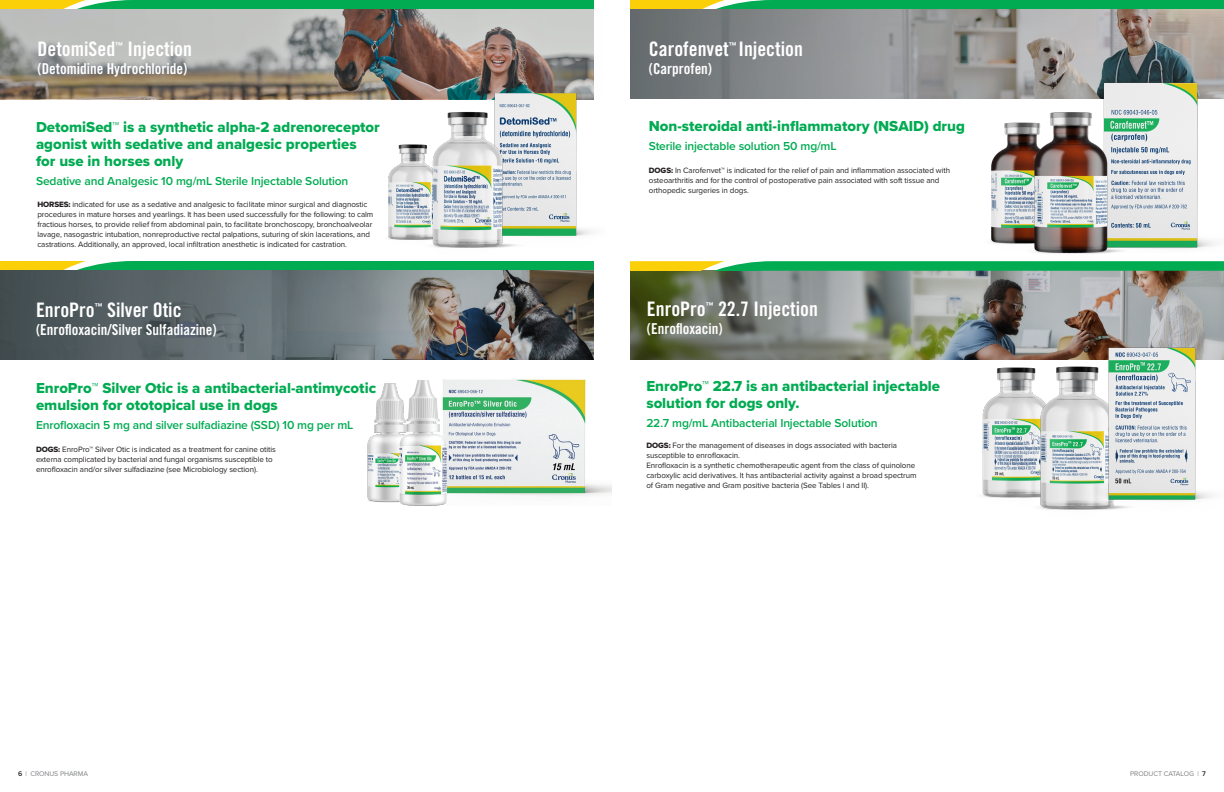
<style>
.page{position:relative;width:1224px;height:792px;background:#fff}
.page>*{position:absolute;margin:0;border:0;box-sizing:border-box;transform-origin:0 0}
.H1_Header{font:20px "Trade Gothic LT Pro Bd Cn 20";color:#fff}
.t1{font:15px/17px "Proxima Nova Extrabld";color:#00ab52}
.H1_Header-2{font:15px "Trade Gothic LT Pro Bd Cn 20";color:#fff}
.Subhead{font:600 12px "Proxima Nova";letter-spacing:-.01em;color:#00ab52}
.Body{font:8px/10px "Proxima Nova";letter-spacing:-.01em;color:#231f20}
.H1_Header-3{font:8px "Trade Gothic LT Pro Bd Cn 20";color:#fff}
.t2{font:7px "Proxima Nova";letter-spacing:-.01em;color:#808285}
.s1{font-family:"Proxima Nova Extrabld"}
.s2{font-weight:600;color:#231f20}
</style>
<div class="page">
<img style="left:630px;top:270px;width:594px;height:90px">
<img style="left:959px;top:357px;width:55px;height:141px">
<img style="left:1014px;top:356px;width:81px;height:154px">
<img style="left:1095px;top:338px;width:129px;height:172px">
<svg style="left:0;top:261px;width:594px;height:9px;background:#2eb34e"></svg>
<img style="left:472px;top:379px;width:140px;height:117px">
<img style="left:0;top:270px;width:594px;height:90px">
<img style="left:367px;top:435px;width:7px;height:67px">
<img style="left:374px;top:379px;width:98px;height:127px">
<img style="left:0;top:9px;width:594px;height:90px">
<svg style="left:0;top:0;width:594px;height:9px;background:#28b24f"></svg>
<img style="left:481px;top:90px;width:113px;height:147px">
<img style="left:388px;top:144px;width:20px;height:96px">
<img style="left:408px;top:102px;width:118px;height:165px">
<img style="left:630px;top:9px;width:594px;height:90px">
<svg style="left:630px;top:0;width:594px;height:9px;background:#2cb34d"></svg>
<img style="left:991px;top:122px;width:36px;height:122px">
<img style="left:1037px;top:75px;width:187px;height:174px">
<img style="left:1027px;top:95px;width:98px;height:182px">
<svg style="left:630px;top:261px;width:594px;height:9px;background:#31b451"></svg>
<p class="H1_Header" style="left:38px;top:37px;width:79px">DetomiSed</p>
<p class="H1_Header-3" style="left:115px;top:40px;width:9px">™</p>
<p class="H1_Header" style="left:128px;top:37px;width:66px">Injection</p>
<p class="H1_Header-2" style="left:38px;top:60px;width:151px">(Detomidine Hydrochloride)</p>
<h2 class="t1" style="left:36px;top:118px;width:345px">DetomiSed™ is a synthetic alpha-2 adrenoreceptor agonist with sedative and analgesic properties<br>for use in horses only</h2>
<p class="Subhead" style="left:36px;top:172px;width:314px">Sedative and Analgesic 10 mg/mL Sterile Injectable Solution</p>
<p class="Body" style="left:37px;top:199px;width:337px"><span class="s1">HORSES:</span> indicated for use as a sedative and analgesic to facilitate minor surgical and diagnostic procedures in mature horses and yearlings. It has been used successfully for the following: to calm fractious horses, to provide relief from abdominal pain, to facilitate bronchoscopy, bronchoalveolar lavage, nasogastric intubation, nonreproductive rectal palpations, suturing of skin lacerations, and castrations. Additionally, an approved, local infiltration anesthetic is indicated for castration.</p>
<p class="H1_Header" style="left:36px;top:298px;width:60px">EnroPro</p>
<p class="H1_Header-3" style="left:95px;top:301px;width:9px">™</p>
<p class="H1_Header" style="left:107px;top:298px;width:76px">Silver Otic</p>
<p class="H1_Header-2" style="left:36px;top:321px;width:182px">(Enrofloxacin/Silver Sulfadiazine)</p>
<h2 class="t1" style="left:36px;top:379px;width:342px">EnroPro™ Silver Otic is a antibacterial-antimycotic emulsion for ototopical use in dogs</h2>
<p class="Subhead" style="left:36px;top:416px;width:319px">Enrofloxacin 5 mg and silver sulfadiazine (SSD) 10 mg per mL</p>
<p class="Body" style="left:36px;top:444px;width:241px"><span class="s1">DOGS:</span> EnroPro™ Silver Otic is indicated as a treatment for canine otitis externa complicated by bacterial and fungal organisms susceptible to enrofloxacin and/or silver sulfadiazine (see Microbiology section).</p>
<p class="H1_Header" style="left:649px;top:37px;width:81px">Carofenvet</p>
<p class="H1_Header-3" style="left:729px;top:40px;width:9px">™</p>
<p class="H1_Header" style="left:739px;top:37px;width:66px">Injection</p>
<p class="H1_Header-2" style="left:649px;top:60px;width:65px">(Carprofen)</p>
<h2 class="t1" style="left:649px;top:117px;width:318px">Non-steroidal anti-inflammatory (NSAID) drug</h2>
<p class="Subhead" style="left:649px;top:138px;width:189px">Sterile injectable solution 50 mg/mL</p>
<p class="Body" style="left:649px;top:165px;width:303px"><span class="s1">DOGS:</span> In Carofenvet™ is indicated for the relief of pain and inflammation associated with osteoarthritis and for the control of postoperative pain associated with soft tissue and orthopedic surgeries in dogs.</p>
<p class="H1_Header" style="left:647px;top:297px;width:60px">EnroPro</p>
<p class="H1_Header-3" style="left:706px;top:301px;width:9px">™</p>
<p class="H1_Header" style="left:718px;top:297px;width:101px">22.7 Injection</p>
<p class="H1_Header-2" style="left:647px;top:320px;width:77px">(Enrofloxacin)</p>
<h2 class="t1" style="left:646px;top:377px;width:295px">EnroPro™ 22.7 is an antibacterial injectable solution for dogs only.</h2>
<p class="Subhead" style="left:646px;top:414px;width:233px">22.7 mg/mL Antibacterial Injectable Solution</p>
<p class="Body" style="left:646px;top:440px;width:252px"><span class="s1">DOGS:</span> For the management of diseases in dogs associated with bacteria susceptible to enrofloxacin.</p>
<p class="Body" style="left:646px;top:460px;width:272px">Enrofloxacin is a synthetic chemotherapeutic agent from the class of quinolone carboxylic acid derivatives. It has antibacterial activity against a broad spectrum of Gram negative and Gram positive bacteria (See Tables I and II).</p>
<p class="t2" style="left:18px;top:768px;width:71px"><span class="s2">6</span> | CRONUS PHARMA</p>
<p class="t2" style="left:1130px;top:768px;width:77px">PRODUCT CATALOG | <span class="s2">7</span></p>
</div>
